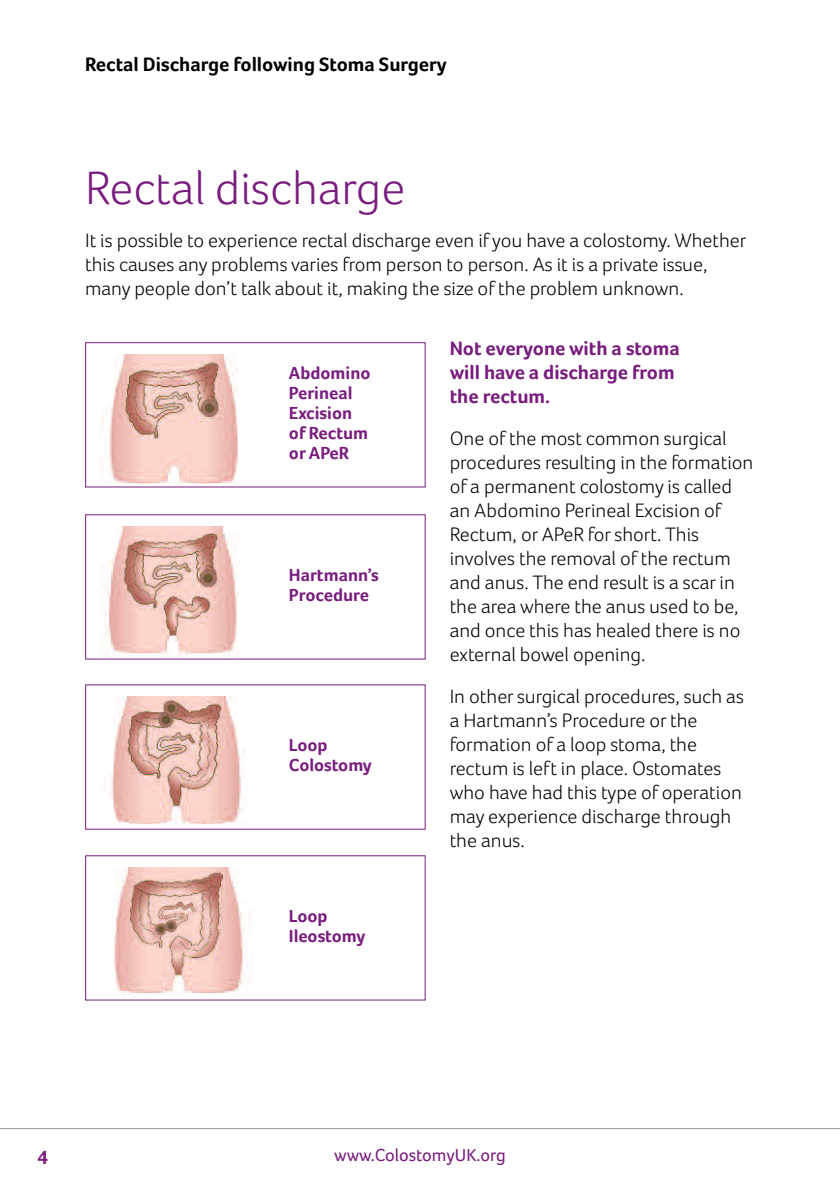
<style>
.page{position:relative;width:840px;height:1191px;background:#fff}
.page>*{position:absolute;margin:0;border:0;box-sizing:border-box;transform-origin:0 0}
.t1{font:300 48px "Foco";color:#781d7d}
.t2{font:300 20px/24px "Foco";color:#000}
.t3{font:700 20px/24px "Foco";color:#781d7d}
.t4{font:700 20px "Foco";color:#000}
.t5{font:700 18px/20px "Foco";color:#781d7d}
.t6{font:18px "Foco";color:#781d7d}
</style>
<div class="page">
<hr style="left:0;top:1128px;width:839px;height:1px;background:#939598">
<img style="left:114px;top:867px;width:137px;height:127px">
<img style="left:110px;top:696px;width:135px;height:127px">
<img style="left:102px;top:526px;width:136px;height:130px">
<img style="left:102px;top:354px;width:136px;height:130px">
<div style="left:85px;top:342px;width:340px;height:145px;border:1px solid #781d7d"></div>
<p class="t4" style="left:85px;top:51px;width:363px">Rectal Discharge following Stoma Surgery</p>
<h1 class="t1" style="left:85px;top:156px;width:321px">Rectal discharge</h1>
<p class="t2" style="left:85px;top:228px;width:662px">It is possible to experience rectal discharge even if you have a colostomy. Whether this causes any problems varies from person to person. As it is a private issue, many people don’t talk about it, making the size of the problem unknown.</p>
<p class="t5" style="left:289px;top:362px;width:83px">Abdomino<br>Perineal<br>Excision of Rectum or APeR</p>
<p class="t5" style="left:289px;top:564px;width:91px">Hartmann’s<br>Procedure</p>
<p class="t5" style="left:289px;top:734px;width:84px">Loop<br>Colostomy</p>
<p class="t5" style="left:289px;top:905px;width:78px">Loop<br>Ileostomy</p>
<p class="t3" style="left:449px;top:336px;width:231px">Not everyone with a stoma will have a discharge from the rectum.</p>
<p class="t2" style="left:449px;top:426px;width:305px">One of the most common surgical procedures resulting in the formation of a permanent colostomy is called an Abdomino Perineal Excision of<br>Rectum, or APeR for short. This involves the removal of the rectum and anus. The end result is a scar in the area where the anus used to be, and once this has healed there is no external bowel opening.</p>
<p class="t2" style="left:449px;top:684px;width:295px">In other surgical procedures, such as a Hartmann’s Procedure or the formation of a loop stoma, the rectum is left in place. Ostomates who have had this type of operation may experience discharge through the anus.</p>
<p class="t3" style="left:37px;top:1145px;width:12px">4</p>
<p class="t6" style="left:334px;top:1143px;width:173px">www.ColostomyUK.org</p>
</div>
